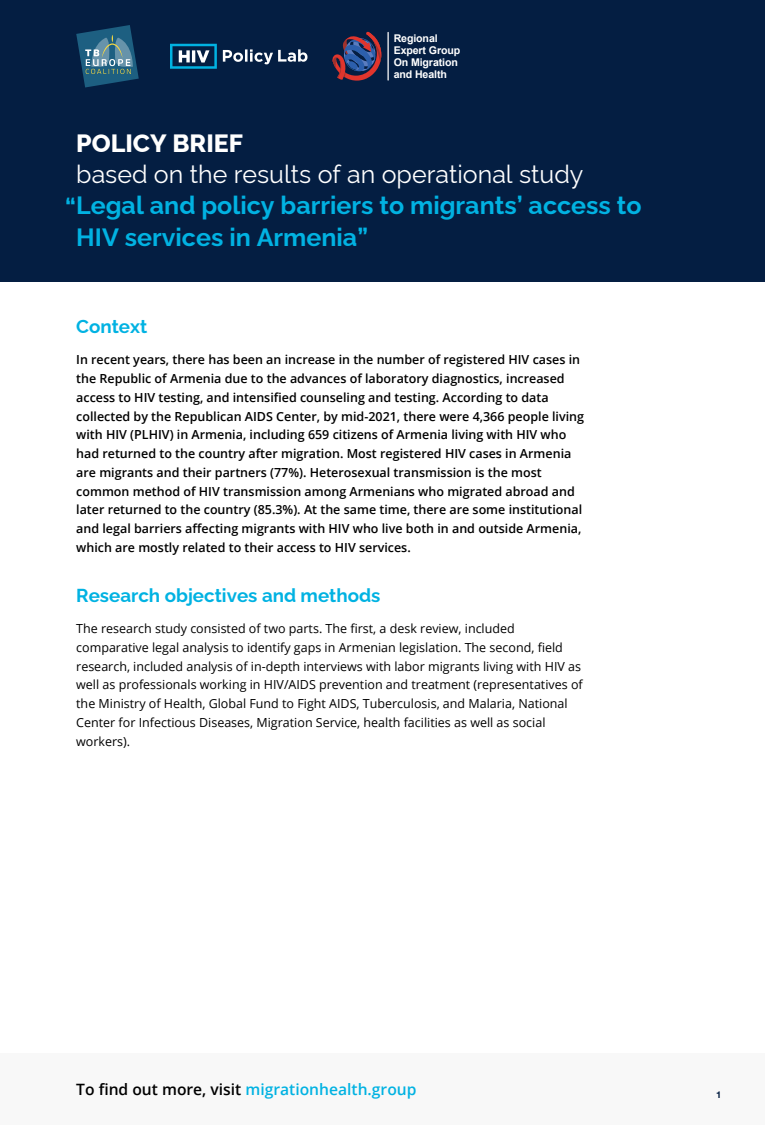
<style>
.page{position:relative;width:765px;height:1125px;background:#fff}
.page>*{position:absolute;margin:0;border:0;box-sizing:border-box;transform-origin:0 0}
.t1{font:700 25px/31.2px "Rawline";color:#01b2e2}
.t2{font:25px "Rawline";color:#fff}
.t3{font:800 25px "Rawline";color:#fff}
.t4{font:700 18.75px "Rawline";color:#01b2e2}
.t5{font:600 15.62px "Open Sans";color:#01b2e2}
.t6{font:600 12.5px/18.8px "Open Sans";color:#000}
.t7{font:12.5px/18.8px "Open Sans";color:#000}
.t8{font:700 10.62px/11.9px "Arial";letter-spacing:-.01em;color:#fff}
.t9{font:700 9.38px "Helvetica Neue";color:#041e42}
.s1{color:#000}
</style>
<div class="page">
<div style="left:0;top:0;width:765px;height:281px;background:#041e42"></div>
<svg style="left:76px;top:25px;width:63px;height:63px"></svg>
<svg style="left:170px;top:44px;width:138px;height:25px"></svg>
<svg style="left:332px;top:31px;width:49px;height:50px"></svg>
<hr style="left:388px;top:32px;width:1px;height:49px;background:#fff">
<div style="left:0;top:1053px;width:765px;height:72px;background:#f2f2f2"></div>
<p class="t8" style="left:394px;top:32px;width:68px">Regional<br>Expert Group<br>On Migration and Health</p>
<h1 class="t3" style="left:76px;top:124px;width:168px">POLICY BRIEF</h1>
<h1 class="t2" style="left:76px;top:155px;width:509px">based on the results of an operational study</h1>
<h1 class="t1" style="left:76px;top:188px;width:567px">Legal and policy barriers to migrants’ access to<br>HIV services in Armenia”</h1>
<h1 class="t1" style="left:65px;top:189px;width:12px">“</h1>
<h2 class="t4" style="left:76px;top:312px;width:73px">Context</h2>
<p class="t6" style="left:76px;top:350px;width:509px">In recent years, there has been an increase in the number of registered HIV cases in the Republic of Armenia due to the advances of laboratory diagnostics, increased access to HIV testing, and intensified counseling and testing. According to data collected by the Republican AIDS Center, by mid-2021, there were 4,366 people living with HIV (PLHIV) in Armenia, including 659 citizens of Armenia living with HIV who had returned to the country after migration. Most registered HIV cases in Armenia are migrants and their partners (77%). Heterosexual transmission is the most common method of HIV transmission among Armenians who migrated abroad and later returned to the country (85.3%). At the same time, there are some institutional and legal barriers affecting migrants with HIV who live both in and outside Armenia, which are mostly related to their access to HIV services.</p>
<h2 class="t4" style="left:76px;top:581px;width:306px">Research objectives and methods</h2>
<p class="t7" style="left:76px;top:619px;width:508px">The research study consisted of two parts. The first, a desk review, included comparative legal analysis to identify gaps in Armenian legislation. The second, field research, included analysis of in-depth interviews with labor migrants living with HIV as well as professionals working in HIV/AIDS prevention and treatment (representatives of the Ministry of Health, Global Fund to Fight AIDS, Tuberculosis, and Malaria, National Center for Infectious Diseases, Migration Service, health facilities as well as social workers).</p>
<p class="t5" style="left:76px;top:1078px;width:342px"><span class="s1">To find out more, visit</span> migrationhealth.group</p>
<p class="t9" style="left:716px;top:1088px;width:7px">1</p>
</div>
